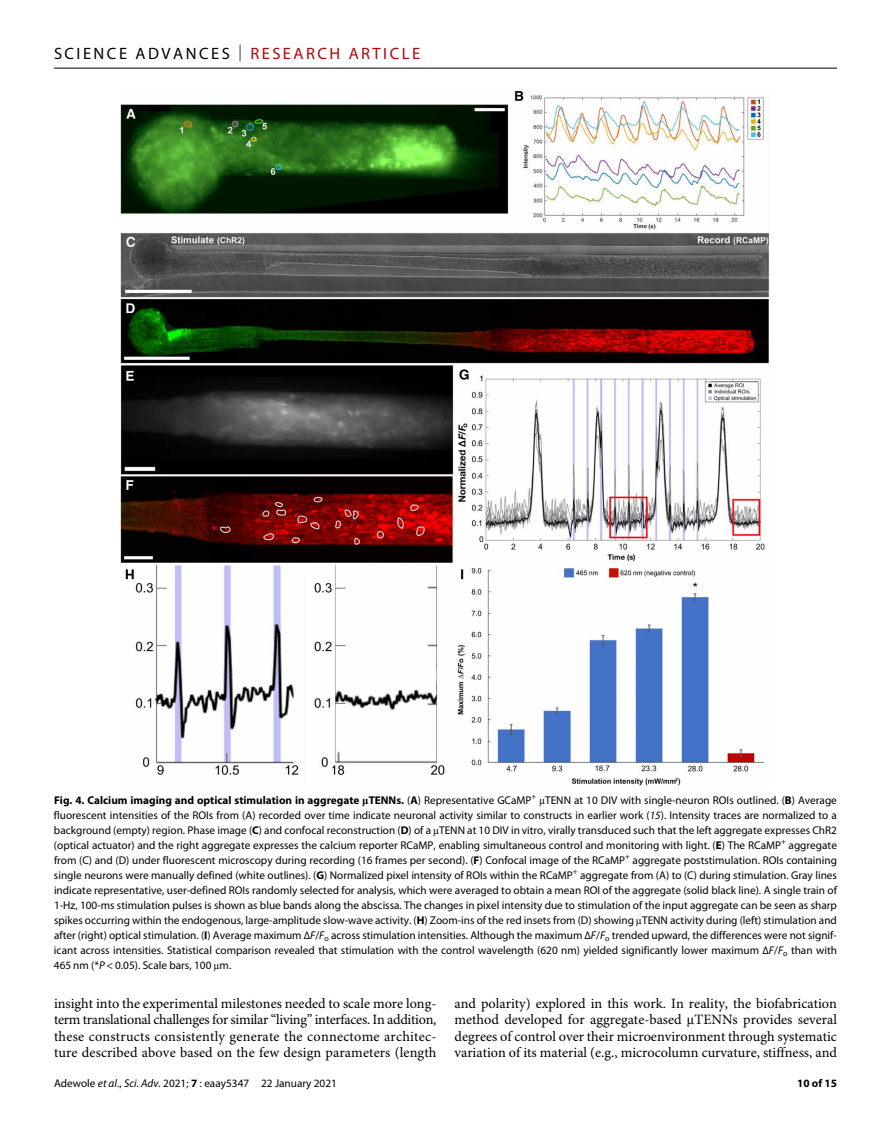
<style>
.page{position:relative;width:891px;height:1134px;background:#fff}
.page>*{position:absolute;margin:0;border:0;box-sizing:border-box;transform-origin:0 0}
.t1{font:16.5px "Myriad Pro";letter-spacing:.15em;color:#000}
.t2{font:14.25px/16.5px "Minion Pro";letter-spacing:.005em;color:#000;text-align:justify}
.t3{font:11.25px/15px "Myriad Pro";color:#000;text-align:justify}
.t4{font:700 11.25px "Myriad Pro";color:#000}
.s1{font-weight:300}
.s2{color:#b10508}
.s3{font-weight:700}
.s4{font-style:italic}
</style>
<div class="page">
<hr style="left:54px;top:68px;width:783px;height:1px;background:#000">
<img style="left:121px;top:90px;width:648px;height:696px">
<h1 class="t1" style="left:54px;top:40px;width:368px">SCIENCE ADVANCES <span class="s1">|</span> <span class="s2">RESEARCH ARTICLE</span></h1>
<p class="t3" style="left:54px;top:793px;width:785px"><span class="s3">Fig. 4. Calcium imaging and optical stimulation in aggregate TENNs.</span> (<span class="s3">A</span>) Representative GCaMP<sup>+</sup> TENN at 10 DIV with single-neuron ROIs outlined. (<span class="s3">B</span>) Average fluorescent intensities of the ROIs from (A) recorded over time indicate neuronal activity similar to constructs in earlier work (<span class="s4">15</span>). Intensity traces are normalized to a background (empty) region. Phase image (<span class="s3">C</span>) and confocal reconstruction (<span class="s3">D</span>) of a TENN at 10 DIV in vitro, virally transduced such that the left aggregate expresses ChR2 (optical actuator) and the right aggregate expresses the calcium reporter RCaMP, enabling simultaneous control and monitoring with light. (<span class="s3">E</span>) The RCaMP<sup>+</sup> aggregate from (C) and (D) under fluorescent microscopy during recording (16 frames per second). (<span class="s3">F</span>) Confocal image of the RCaMP<sup>+</sup> aggregate poststimulation. ROIs containing single neurons were manually defined (white outlines). (<span class="s3">G</span>) Normalized pixel intensity of ROIs within the RCaMP<sup>+</sup> aggregate from (A) to (C) during stimulation. Gray lines indicate representative, user-defined ROIs randomly selected for analysis, which were averaged to obtain a mean ROI of the aggregate (solid black line). A single train of 1-Hz, 100-ms stimulation pulses is shown as blue bands along the abscissa. The changes in pixel intensity due to stimulation of the input aggregate can be seen as sharp spikes occurring within the endogenous, large-amplitude slow-wave activity. (<span class="s3">H</span>) Zoom-ins of the red insets from (D) showing TENN activity during (left) stimulation and after (right) optical stimulation. (<span class="s3">I</span>) Average maximum ∆<span class="s4">F</span>/<span class="s4">F</span><sub>o</sub> across stimulation intensities. Although the maximum ∆<span class="s4">F</span>/<span class="s4">F</span><sub>o</sub> trended upward, the differences were not signif&shy;icant across intensities. Statistical comparison revealed that stimulation with the control wavelength (620 nm) yielded significantly lower maximum ∆<span class="s4">F</span>/<span class="s4">F</span><sub>o</sub> than with 465 nm (*<span class="s4">P</span> &lt; 0.05). Scale bars, 100 m.</p>
<p class="t2" style="left:54px;top:997px;width:384px">insight into the experimental milestones needed to scale more long&shy;term translational challenges for similar “living” interfaces. In addition, these constructs consistently generate the connectome architec&shy;ture described above based on the few design parameters (length</p>
<p class="t2" style="left:454px;top:997px;width:384px">and polarity) explored in this work. In reality, the biofabrication method developed for aggregate-based TENNs provides several degrees of control over their microenvironment through systematic variation of its material (e.g., microcolumn curvature, stiffness, and</p>
<p class="t3" style="left:54px;top:1076px;width:284px">Adewole <span class="s4">et al</span>., <span class="s4">Sci. Adv.</span> 2021; <span class="s3">7</span> : eaay5347 22 January 2021</p>
<p class="t4" style="left:797px;top:1074px;width:41px">10 of 15</p>
</div>
